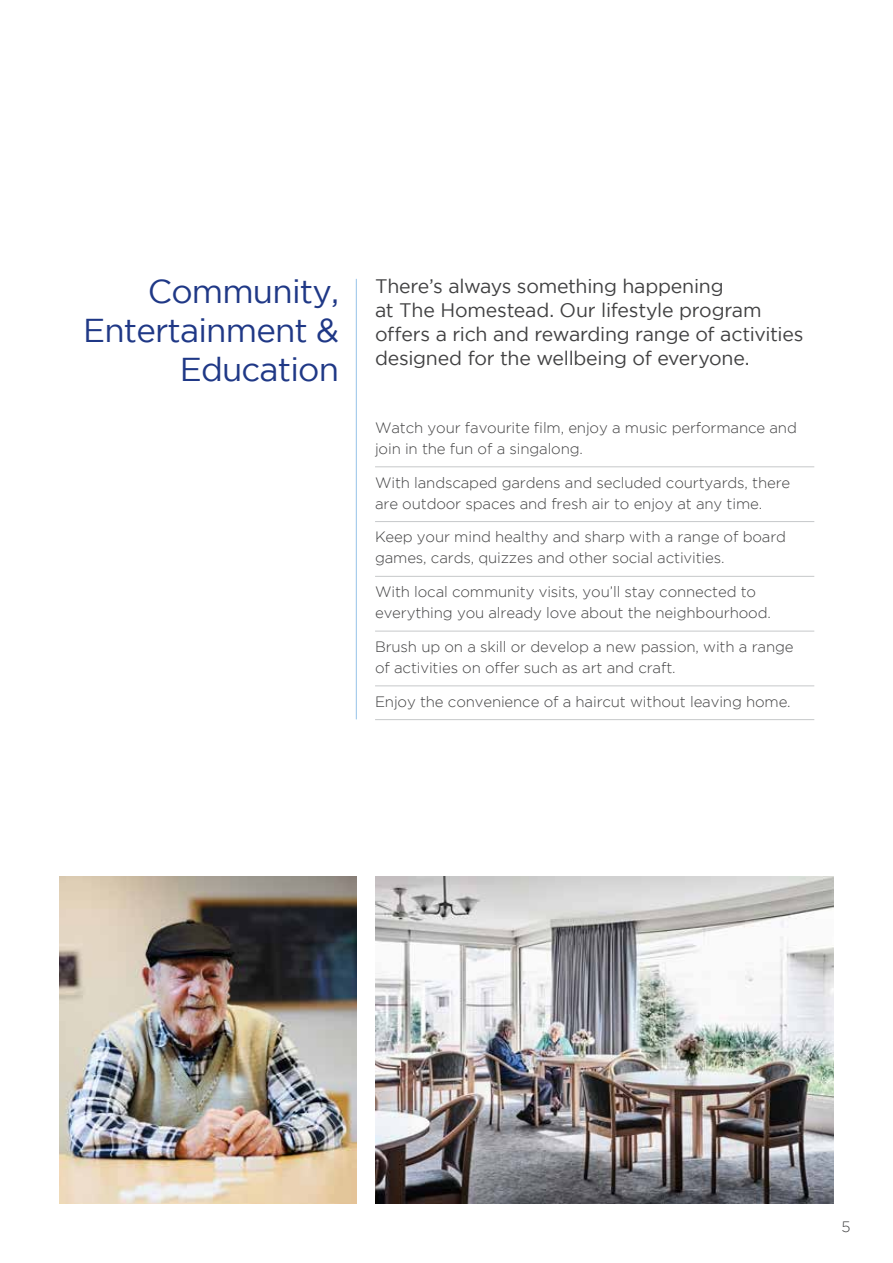
<style>
.page{position:relative;width:893px;height:1263px;background:#fff}
.page>*{position:absolute;margin:0;border:0;box-sizing:border-box;transform-origin:0 0}
.t1{font:33px/39px "Gotham";letter-spacing:-.025em;color:#1f3886;text-align:right}
.t2{font:19.5px/24px "Gotham";letter-spacing:-.01em;color:#414142}
.t3{font:300 15px/21px "Gotham";letter-spacing:-.01em;color:#414142}
</style>
<div class="page">
<hr style="left:356px;top:279px;width:1px;height:440px;background:#95c3e9">
<hr style="left:375px;top:467px;width:439px;height:1px;background:#c6c8ca">
<hr style="left:375px;top:521px;width:439px;height:1px;background:#c6c8ca">
<hr style="left:375px;top:576px;width:439px;height:1px;background:#c6c8ca">
<hr style="left:375px;top:631px;width:439px;height:1px;background:#c6c8ca">
<hr style="left:375px;top:686px;width:439px;height:1px;background:#c6c8ca">
<hr style="left:375px;top:719px;width:439px;height:1px;background:#c6c8ca">
<img style="left:375px;top:876px;width:458px;height:327px">
<img style="left:59px;top:876px;width:297px;height:327px">
<h1 class="t1" style="left:83px;top:271px;width:258px">Community,<br>Entertainment &amp;<br>Education</h1>
<h2 class="t2" style="left:375px;top:274px;width:430px">There’s always something happening<br>at The Homestead. Our lifestyle program offers a rich and rewarding range of activities designed for the wellbeing of everyone.</h2>
<p class="t3" style="left:375px;top:417px;width:423px">Watch your favourite film, enjoy a music performance and join in the fun of a singalong.</p>
<p class="t3" style="left:375px;top:472px;width:417px">With landscaped gardens and secluded courtyards, there are outdoor spaces and fresh air to enjoy at any time.</p>
<p class="t3" style="left:375px;top:526px;width:413px">Keep your mind healthy and sharp with a range of board games, cards, quizzes and other social activities.</p>
<p class="t3" style="left:375px;top:581px;width:397px">With local community visits, you’ll stay connected to everything you already love about the neighbourhood.</p>
<p class="t3" style="left:375px;top:636px;width:420px">Brush up on a skill or develop a new passion, with a range of activities on offer such as art and craft.</p>
<p class="t3" style="left:375px;top:691px;width:417px">Enjoy the convenience of a haircut without leaving home.</p>
<p class="t3" style="left:841px;top:1216px;width:11px">5</p>
</div>
